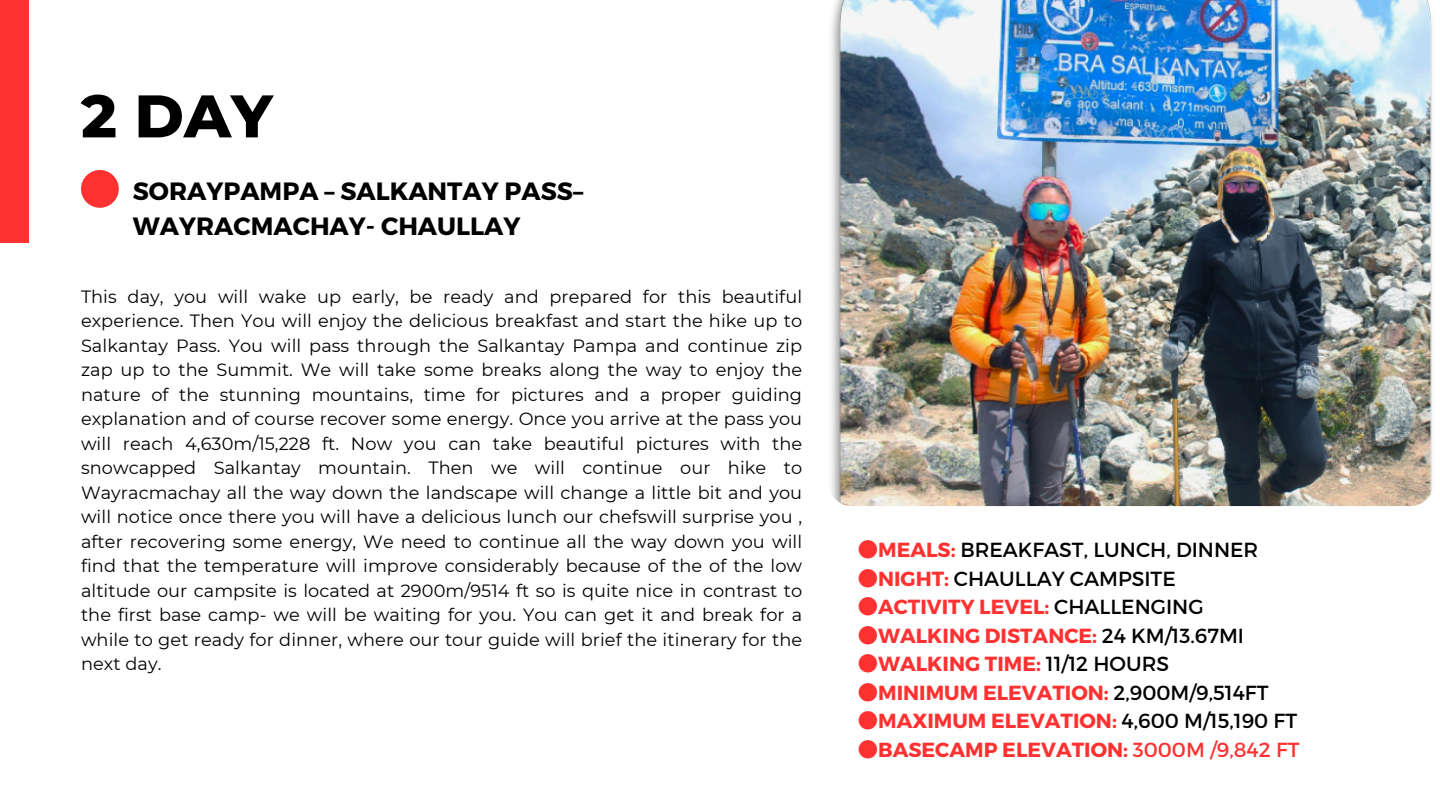
<style>
.page{position:relative;width:1440px;height:810px;background:#fff}
.page>*{position:absolute;margin:0;border:0;box-sizing:border-box;transform-origin:0 0}
.t1{font:800 60px "Montserrat";color:#000}
.t2{font:700 25px/34.5px "Montserrat";color:#000}
.t3{font:700 20.4px "Montserrat";color:#ff3131}
.t4{font:20.4px "Montserrat";color:#000}
.t5{font:17.7px/24.5px "Montserrat";letter-spacing:.005em;color:#000;text-align:justify}
.s1{font-family:"Noto Sans CJ Ksc";font-weight:700;color:#ff3131}
.s2{font-weight:700;color:#ff3131}
.s3{font-family:"Noto Sans CJ Ksc"}
.s4{font-weight:400;color:#000}
.s5{font-weight:400}
</style>
<div class="page">
<div style="left:0;top:0;width:29px;height:243px;background:#ff3131"></div>
<img style="left:831px;top:0;width:601px;height:506px">
<div style="left:81px;top:170px;width:38px;height:38px;background:#ff3131;border-radius:50%"></div>
<h2 class="t1" style="left:81px;top:79px;width:193px">2 DAY</h2>
<p class="t2" style="left:133px;top:173px;width:452px">SORAYPAMPA – SALKANTAY PASS–<br>WAYRACMACHAY- CHAULLAY</p>
<h3 class="t5" style="left:81px;top:284px;width:723px">This day, you will wake up early, be ready and prepared for this beautiful experience. Then You will enjoy the delicious breakfast and start the hike up to Salkantay Pass. You will pass through the Salkantay Pampa and continue zip zap up to the Summit. We will take some breaks along the way to enjoy the nature of the stunning mountains, time for pictures and a proper guiding explanation and of course recover some energy. Once you arrive at the pass you will reach 4,630m/15,228 ft. Now you can take beautiful pictures with the snowcapped Salkantay mountain. Then we will continue our hike to Wayracmachay all the way down the landscape will change a little bit and you will notice once there you will have a delicious lunch our chefswill surprise you , after recovering some energy, We need to continue all the way down you will find that the temperature will improve considerably because of the of the low altitude our campsite is located at 2900m/9514 ft so is quite nice in contrast to the first base camp- we will be waiting for you. You can get it and break for a while to get ready for dinner, where our tour guide will brief the itinerary for the next day.</h3>
<p class="t4" style="left:858px;top:537px;width:402px"><span class="s1">●</span><span class="s2">MEALS:</span> BREAKFAST, LUNCH, DINNER</p>
<p class="t4" style="left:858px;top:565px;width:320px"><span class="s1">●</span><span class="s2">NIGHT:</span> CHAULLAY CAMPSITE</p>
<p class="t3" style="left:858px;top:594px;width:347px"><span class="s3">●</span>ACTIVITY LEVEL: <span class="s4">CHALLENGING</span></p>
<p class="t3" style="left:858px;top:622px;width:388px"><span class="s3">●</span>WALKING DISTANCE: <span class="s4">24 KM/13.67MI</span></p>
<p class="t3" style="left:858px;top:651px;width:313px"><span class="s3">●</span>WALKING TIME: <span class="s4">11/12 HOURS</span></p>
<p class="t3" style="left:858px;top:679px;width:412px"><span class="s3">●</span>MINIMUM ELEVATION: <span class="s4">2,900M/9,514FT</span></p>
<p class="t3" style="left:858px;top:708px;width:441px"><span class="s3">●</span>MAXIMUM ELEVATION: <span class="s4">4,600 M/15,190 FT</span></p>
<p class="t3" style="left:858px;top:736px;width:443px"><span class="s3">●</span>BASECAMP ELEVATION: <span class="s5">3000M /9,842 FT</span></p>
</div>
